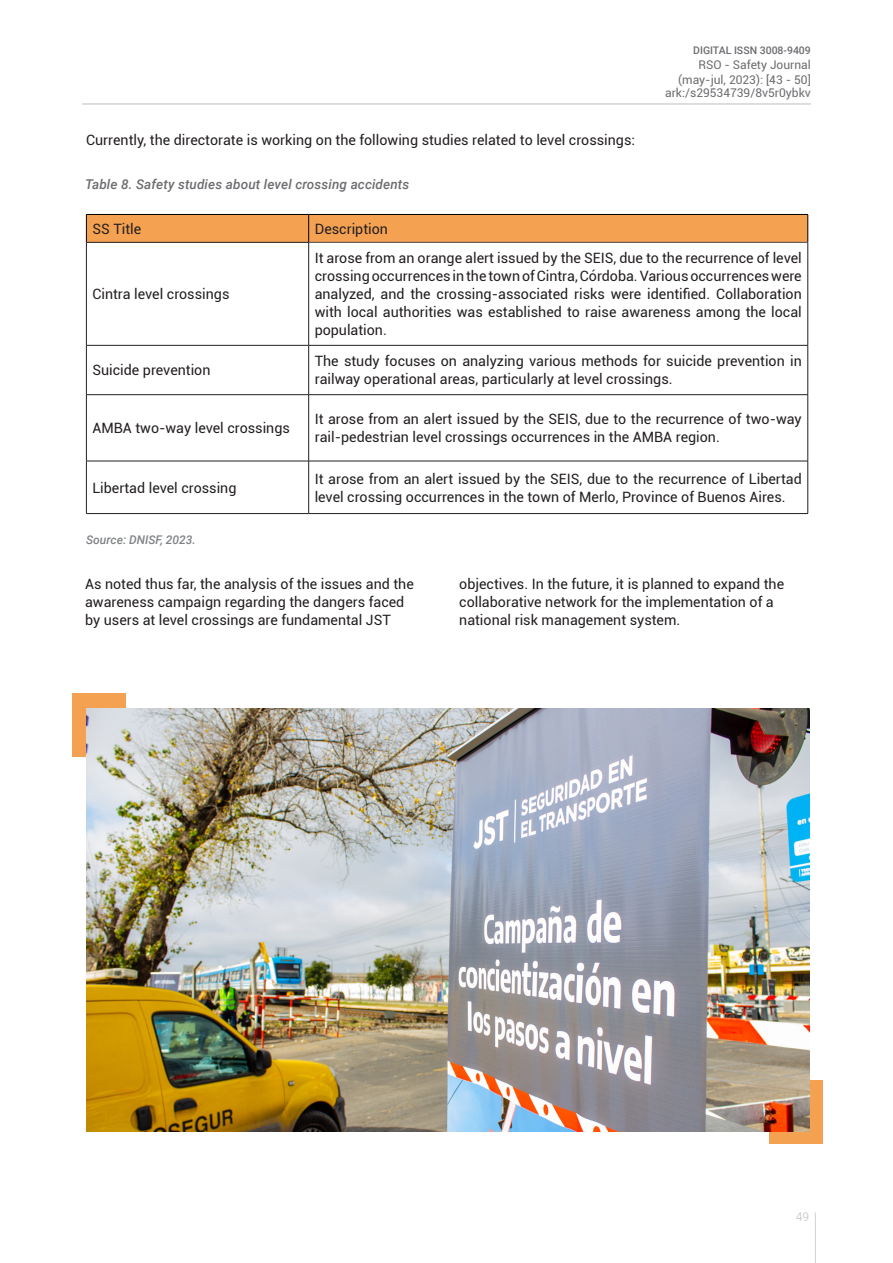
<style>
.page{position:relative;width:893px;height:1263px;background:#fff}
.page>*{position:absolute;margin:0;border:0;box-sizing:border-box;transform-origin:0 0}
.GENERAL{font:14.25px/18px "Roboto";color:#231f20}
.titulo_graficos{font:14.25px/18px "Roboto";color:#231f20}
.titulo_graficos-2{font:italic 500 13.5px "Roboto";letter-spacing:.01em;color:#6c6d70}
.t1{font:12px/13.6px "Roboto";color:#6c6d70;text-align:right}
.epigrafes{font:italic 500 12px "Roboto";color:#808285}
.t2{font:300 12px "Roboto";color:#bcbdc0}
.t3{font:500 10.5px "Roboto";color:#6c6d70}
</style>
<div class="page">
<hr style="left:815px;top:1212px;width:1px;height:51px;background:#d1d2d4">
<hr style="left:82px;top:104px;width:729px;height:1px;background:#bcbdc0">
<div style="left:72px;top:693px;width:54px;height:64px;background:#f5a152"></div>
<div style="left:769px;top:1080px;width:53px;height:64px;background:#f5a152"></div>
<svg style="left:86px;top:214px;width:722px;height:28px;background:#ea9a4e"></svg>
<hr style="left:807px;top:461px;width:1px;height:52px;background:#231f20">
<hr style="left:309px;top:513px;width:499px;height:1px;background:#231f20">
<hr style="left:807px;top:395px;width:1px;height:66px;background:#231f20">
<hr style="left:309px;top:461px;width:499px;height:1px;background:#231f20">
<hr style="left:309px;top:242px;width:499px;height:1px;background:#4a4a4f">
<hr style="left:807px;top:243px;width:1px;height:102px;background:#231f20">
<hr style="left:309px;top:345px;width:499px;height:1px;background:#231f20">
<hr style="left:807px;top:345px;width:1px;height:49px;background:#231f20">
<hr style="left:309px;top:394px;width:499px;height:1px;background:#231f20">
<hr style="left:86px;top:243px;width:1px;height:102px;background:#231f20">
<hr style="left:86px;top:345px;width:1px;height:49px;background:#231f20">
<hr style="left:86px;top:395px;width:1px;height:66px;background:#231f20">
<hr style="left:86px;top:461px;width:1px;height:52px;background:#231f20">
<hr style="left:86px;top:242px;width:223px;height:1px;background:#231f20">
<hr style="left:308px;top:243px;width:1px;height:102px;background:#231f20">
<hr style="left:308px;top:345px;width:1px;height:49px;background:#231f20">
<hr style="left:308px;top:395px;width:1px;height:66px;background:#231f20">
<hr style="left:308px;top:461px;width:1px;height:52px;background:#231f20">
<hr style="left:86px;top:345px;width:223px;height:1px;background:#231f20">
<hr style="left:86px;top:394px;width:223px;height:1px;background:#231f20">
<hr style="left:86px;top:461px;width:223px;height:1px;background:#231f20">
<hr style="left:86px;top:513px;width:223px;height:1px;background:#231f20">
<img style="left:86px;top:709px;width:723px;height:422px">
<p class="GENERAL" style="left:86px;top:130px;width:550px">Currently, the directorate is working on the following studies related to level crossings:</p>
<p class="titulo_graficos-2" style="left:85px;top:174px;width:326px">Table 8. Safety studies about level crossing accidents</p>
<p class="GENERAL" style="left:92px;top:219px;width:50px">SS Title</p>
<p class="GENERAL" style="left:315px;top:219px;width:75px">Description</p>
<p class="t3" style="left:693px;top:42px;width:119px">DIGITAL ISSN 3008-9409</p>
<p class="t1" style="left:665px;top:72px;width:147px">(may-jul, 2023): [43 - 50] ark:/s29534739/8v5r0ybkv</p>
<p class="t1" style="left:698px;top:57px;width:114px">RSO - Safety Journal</p>
<p class="GENERAL" style="left:92px;top:285px;width:139px">Cintra level crossings</p>
<p class="GENERAL" style="left:315px;top:249px;width:489px;text-align:justify">It arose from an orange alert issued by the SEIS, due to the recurrence of level crossing occurrences in the town of Cintra, Córdoba. Various occurrences were analyzed, and the crossing-associated risks were identified. Collaboration with local authorities was established to raise awareness among the local population.</p>
<p class="GENERAL" style="left:92px;top:361px;width:120px">Suicide prevention</p>
<p class="GENERAL" style="left:315px;top:352px;width:489px">The study focuses on analyzing various methods for suicide prevention in railway operational areas, particularly at level crossings.</p>
<p class="GENERAL" style="left:92px;top:419px;width:199px">AMBA two-way level crossings</p>
<p class="GENERAL" style="left:315px;top:410px;width:489px">It arose from an alert issued by the SEIS, due to the recurrence of two-way rail-pedestrian level crossings occurrences in the AMBA region.</p>
<p class="GENERAL" style="left:92px;top:478px;width:146px">Libertad level crossing</p>
<p class="GENERAL" style="left:315px;top:469px;width:489px">It arose from an alert issued by the SEIS, due to the recurrence of Libertad level crossing occurrences in the town of Merlo, Province of Buenos Aires.</p>
<p class="epigrafes" style="left:86px;top:532px;width:111px">Source: DNISF, 2023.</p>
<p class="titulo_graficos" style="left:85px;top:574px;width:330px">As noted thus far, the analysis of the issues and the awareness campaign regarding the dangers faced by users at level crossings are fundamental JST</p>
<p class="titulo_graficos" style="left:459px;top:574px;width:326px">objectives. In the future, it is planned to expand the collaborative network for the implementation of a national risk management system.</p>
<p class="t2" style="left:796px;top:1209px;width:15px">49</p>
</div>
